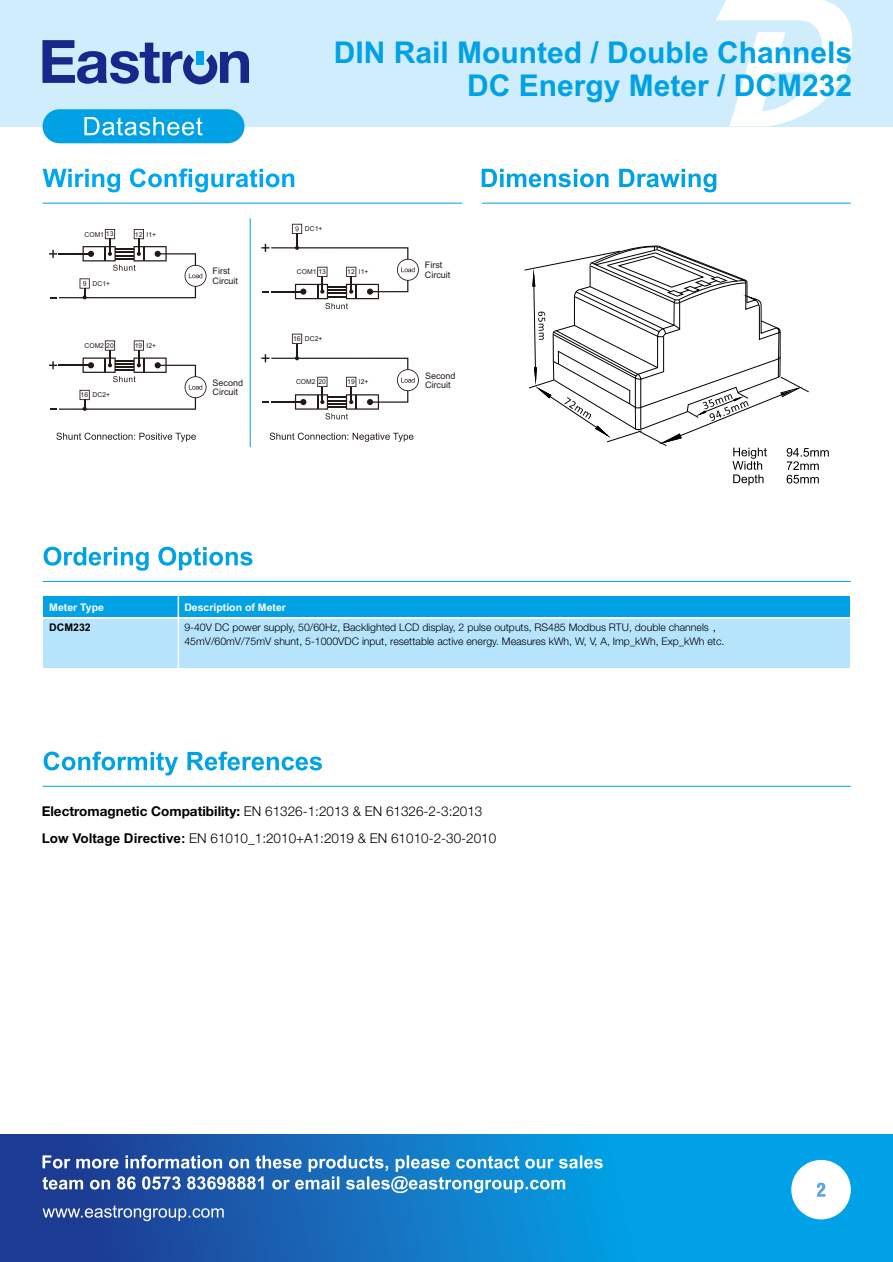
<style>
.page{position:relative;width:893px;height:1262px;background:#fff}
.page>*{position:absolute;margin:0;border:0;box-sizing:border-box;transform-origin:0 0}
.t1{font:700 30px/33px "Arial";color:#00a2e5;text-align:right}
.t2{font:300 13.5px/26.5px "Helvetica Neue LT Std";color:#000}
.t3{font:300 10.5px/14px "Helvetica Neue LT Std";color:#000}
.t4{font:700 10.5px "Arial";color:#fff}
.t5{font:700 10.5px "Arial";color:#000}
.t6{font:9px/9.6px "Arial Unicode MS";color:#231916}
.t7{font:6.75px "Arial Unicode MS";color:#231916}
.s1{font-family:"Arial Unicode MS";font-weight:400}
.s2{font-weight:700}
.s3{font-family:"Arial";font-weight:700}
</style>
<div class="page">
<svg style="left:44px;top:546px;width:208px;height:24px"></svg>
<hr style="left:43px;top:581px;width:807px;height:1px;background:#00a2e5">
<div style="left:178px;top:596px;width:672px;height:22px;background:#00a2e5"></div>
<div style="left:43px;top:596px;width:135px;height:22px;background:#00a2e5"></div>
<div style="left:178px;top:618px;width:672px;height:50px;background:#b5e4fc"></div>
<div style="left:43px;top:618px;width:135px;height:50px;background:#b5e4fc"></div>
<hr style="left:43px;top:617px;width:135px;height:2px;background:#fff">
<hr style="left:178px;top:617px;width:672px;height:2px;background:#fff">
<hr style="left:178px;top:596px;width:1px;height:122px;background:#fff">
<hr style="left:43px;top:203px;width:419px;height:1px;background:#00a2e5">
<svg style="left:481px;top:169px;width:235px;height:23px"></svg>
<hr style="left:482px;top:203px;width:368px;height:1px;background:#00a2e5">
<svg style="left:44px;top:751px;width:278px;height:24px"></svg>
<hr style="left:43px;top:786px;width:807px;height:1px;background:#00a2e5">
<svg style="left:0;top:1134px;width:893px;height:128px;background:#0d7dc8"></svg>
<div style="left:791px;top:1159px;width:59px;height:60px;background:#fff;border-radius:50%"></div>
<svg style="left:816px;top:1182px;width:9px;height:14px"></svg>
<svg style="left:42px;top:1155px;width:560px;height:38px"></svg>
<svg style="left:42px;top:1205px;width:182px;height:16px;background:#4f70b1"></svg>
<svg style="left:43px;top:168px;width:251px;height:24px"></svg>
<svg style="left:524px;top:245px;width:304px;height:240px"></svg>
<svg style="left:56px;top:432px;width:140px;height:10px"></svg>
<svg style="left:270px;top:432px;width:143px;height:10px"></svg>
<div style="left:0;top:0;width:893px;height:126px;background:#d0edfd"></div>
<svg style="left:716px;top:0;width:136px;height:126px"></svg>
<div style="left:43px;top:109px;width:201px;height:34px;background:#00a2e5;border-radius:17px"></div>
<svg style="left:84px;top:117px;width:119px;height:18px"></svg>
<svg style="left:42px;top:40px;width:207px;height:44px"></svg>
<div style="left:196px;top:52px;width:8px;height:13px;background:#00a3ed"></div>
<svg style="left:261px;top:224px;width:158px;height:85px"></svg>
<svg style="left:261px;top:334px;width:158px;height:85px"></svg>
<svg style="left:49px;top:229px;width:158px;height:70px"></svg>
<svg style="left:49px;top:340px;width:158px;height:71px"></svg>
<hr style="left:250px;top:218px;width:1px;height:229px;background:#00a2e5">
<p class="t7" style="left:84px;top:232px;width:30px">COM1 13</p>
<p class="t7" style="left:135px;top:232px;width:23px">12 I1+</p>
<p class="t7" style="left:93px;top:281px;width:19px">DC1+</p>
<p class="t7" style="left:84px;top:343px;width:31px">COM2 20</p>
<p class="t7" style="left:135px;top:343px;width:23px">19 I2+</p>
<p class="t7" style="left:93px;top:392px;width:19px">DC2+</p>
<p class="t7" style="left:81px;top:392px;width:9px">16</p>
<p class="t6" style="left:212px;top:267px;width:27px">First<br>Circuit</p>
<p class="t6" style="left:213px;top:379px;width:32px">Second<br>Circuit</p>
<h1 class="t1" style="left:333px;top:38px;width:520px">DIN Rail Mounted / Double Channels<br>DC Energy Meter / DCM232</h1>
<p class="t7" style="left:305px;top:226px;width:19px">DC1+</p>
<p class="t7" style="left:297px;top:269px;width:30px">COM1 13</p>
<p class="t7" style="left:347px;top:269px;width:23px">12 I1+</p>
<p class="t7" style="left:305px;top:336px;width:19px">DC2+</p>
<p class="t7" style="left:296px;top:379px;width:31px">COM2 20</p>
<p class="t7" style="left:347px;top:379px;width:23px">19 I2+</p>
<p class="t7" style="left:293px;top:336px;width:9px">16</p>
<p class="t6" style="left:425px;top:261px;width:27px">First<br>Circuit</p>
<p class="t6" style="left:425px;top:371px;width:32px">Second<br>Circuit</p>
<p class="t4" style="left:49px;top:603px;width:56px">Meter Type</p>
<p class="t4" style="left:184px;top:603px;width:103px">Description of Meter</p>
<p class="t5" style="left:49px;top:623px;width:43px">DCM232</p>
<p class="t3" style="left:184px;top:622px;width:541px">9-40V DC power supply, 50/60Hz, Backlighted LCD display, 2 pulse outputs, RS485 Modbus RTU, double channels<span class="s1">，<br></span>45mV/60mV/75mV shunt, 5-1000VDC input, resettable active energy. Measures kWh, W, V, A, Imp_kWh, Exp_kWh etc.</p>
<p class="t2" style="left:42px;top:800px;width:456px"><span class="s2">Electromagnetic Compatibility:</span> EN 61326-1:2013 &amp; EN 61326-2-3:2013<br><span class="s3">Low Voltage Directive:</span> EN 61010_1:2010+A1:2019 &amp; EN 61010-2-30-2010</p>
</div>
